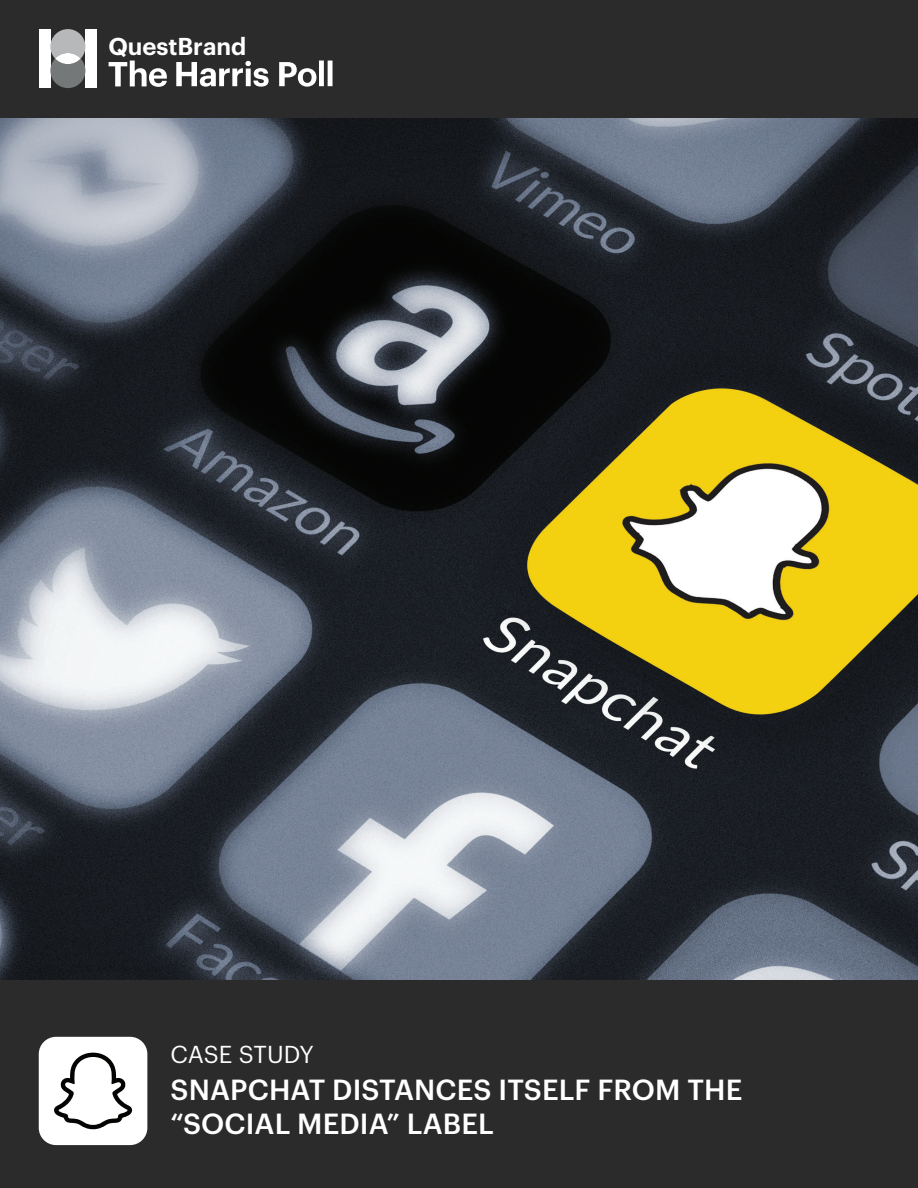
<style>
.page{position:relative;width:918px;height:1188px;background:#fff}
.page>*{position:absolute;margin:0;border:0;box-sizing:border-box;transform-origin:0 0}
.Intro_type{font:500 28.5px/34.2px "Graphik";letter-spacing:.005em;color:#fff}
.Intro_type-2{font:24px "Graphik";letter-spacing:-.01em;color:#fff}
.t1{font:600 23.85px "Graphik";color:#fff}
</style>
<div class="page">
<img style="left:0;top:117px;width:918px;height:864px">
<div style="left:0;top:0;width:918px;height:117px;background:#2b2b2b"></div>
<div style="left:0;top:981px;width:918px;height:207px;background:#2b2b2b"></div>
<div style="left:39px;top:29px;width:11px;height:59px;background:#fff"></div>
<div style="left:85px;top:29px;width:12px;height:59px;background:#fff"></div>
<svg style="left:50px;top:29px;width:35px;height:59px;background:#87898a"></svg>
<svg style="left:55px;top:53px;width:26px;height:11px"></svg>
<svg style="left:109px;top:61px;width:224px;height:26px"></svg>
<div style="left:39px;top:1037px;width:108px;height:108px;background:#fff;border-radius:17px"></div>
<svg style="left:54px;top:1053px;width:78px;height:76px"></svg>
<p class="t1" style="left:108px;top:28px;width:140px">QuestBrand</p>
<p class="Intro_type-2" style="left:171px;top:1036px;width:145px">CASE STUDY</p>
<p class="Intro_type" style="left:171px;top:1070px;width:573px">SNAPCHAT DISTANCES ITSELF FROM THE “SOCIAL MEDIA” LABEL</p>
</div>
